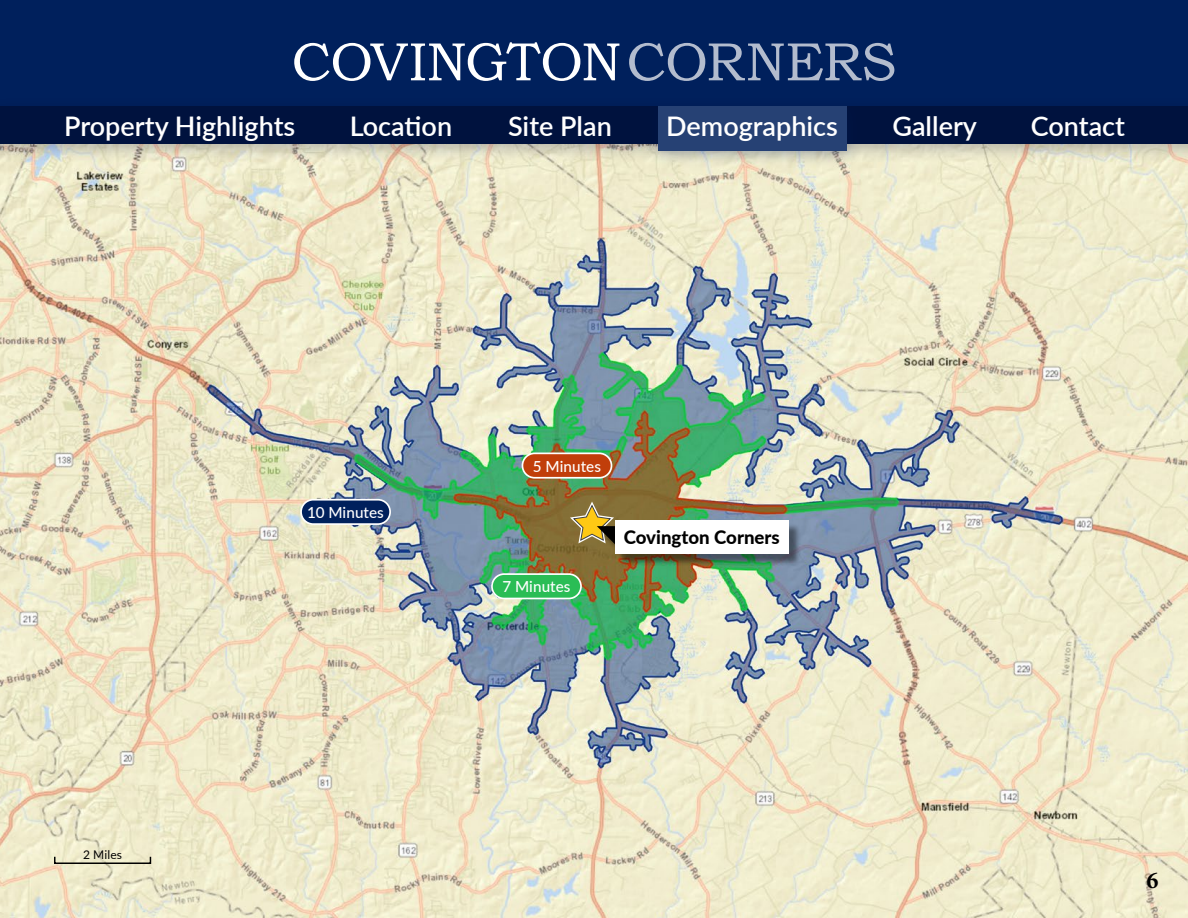
<style>
.page{position:relative;width:1188px;height:918px;background:#fff}
.page>*{position:absolute;margin:0;border:0;box-sizing:border-box;transform-origin:0 0}
.t1{font:54px "Bookman Old Style";letter-spacing:-.02em;color:#fff}
.t2{font:600 27px "Lato";color:#fff}
.t3{font:700 24px "Minion Pro";color:#000}
.t4{font:800 18.6px "Lato";color:#000}
.t5{font:500 15.3px "Lato";letter-spacing:.005em;color:#fff}
.t6{font:12px "Lato";letter-spacing:.015em;color:#000}
.s1{color:#b3bcce}
</style>
<div class="page">
<img style="left:0;top:164px;width:1188px;height:754px">
<div style="left:600px;top:523px;width:201px;height:44px;background:#000;opacity:.45"></div>
<svg style="left:570px;top:502px;width:51px;height:49px;background:#98803b"></svg>
<div style="left:615px;top:520px;width:173px;height:34px;background:#fff"></div>
<div style="left:522px;top:453px;width:89px;height:25px;background:#c13e0a;border-radius:12px"></div>
<div style="left:522px;top:453px;width:90px;height:26px;border:2px solid #fff;border-radius:12px"></div>
<div style="left:492px;top:574px;width:89px;height:25px;background:#2abd55;border-radius:12px"></div>
<div style="left:491px;top:573px;width:91px;height:26px;border:2px solid #fff;border-radius:12px"></div>
<div style="left:301px;top:500px;width:89px;height:24px;background:#00205c;border-radius:12px"></div>
<div style="left:300px;top:499px;width:91px;height:26px;border:2px solid #fff;border-radius:12px"></div>
<div style="left:54px;top:856px;width:97px;height:8px;border:2px solid #000"></div>
<div style="left:0;top:0;width:1188px;height:144px;background:#00205c"></div>
<div style="left:0;top:96px;width:1188px;height:68px;background:#00053e;opacity:.5"></div>
<div style="left:0;top:106px;width:1188px;height:38px;background:#00123e"></div>
<div style="left:645px;top:94px;width:219px;height:75px;background:#00205c;opacity:.25"></div>
<div style="left:658px;top:106px;width:188px;height:45px;background:#264174"></div>
<h1 class="t1" style="left:291px;top:27px;width:607px">COVINGTON<span class="s1">CORNERS</span></h1>
<p class="t2" style="left:64px;top:107px;width:233px">Property Highlights</p>
<p class="t2" style="left:350px;top:107px;width:104px">Location</p>
<p class="t2" style="left:508px;top:107px;width:105px">Site Plan</p>
<p class="t2" style="left:892px;top:107px;width:86px">Gallery</p>
<p class="t2" style="left:1031px;top:107px;width:96px">Contact</p>
<p class="t2" style="left:666px;top:107px;width:173px">Demographics</p>
<p class="t6" style="left:83px;top:846px;width:41px">2 Miles</p>
<p class="t5" style="left:307px;top:501px;width:78px">10 Minutes</p>
<p class="t5" style="left:533px;top:455px;width:70px">5 Minutes</p>
<p class="t5" style="left:502px;top:576px;width:70px">7 Minutes</p>
<p class="t4" style="left:624px;top:523px;width:158px">Covington Corners</p>
<p class="t3" style="left:1146px;top:864px;width:13px">6</p>
</div>
